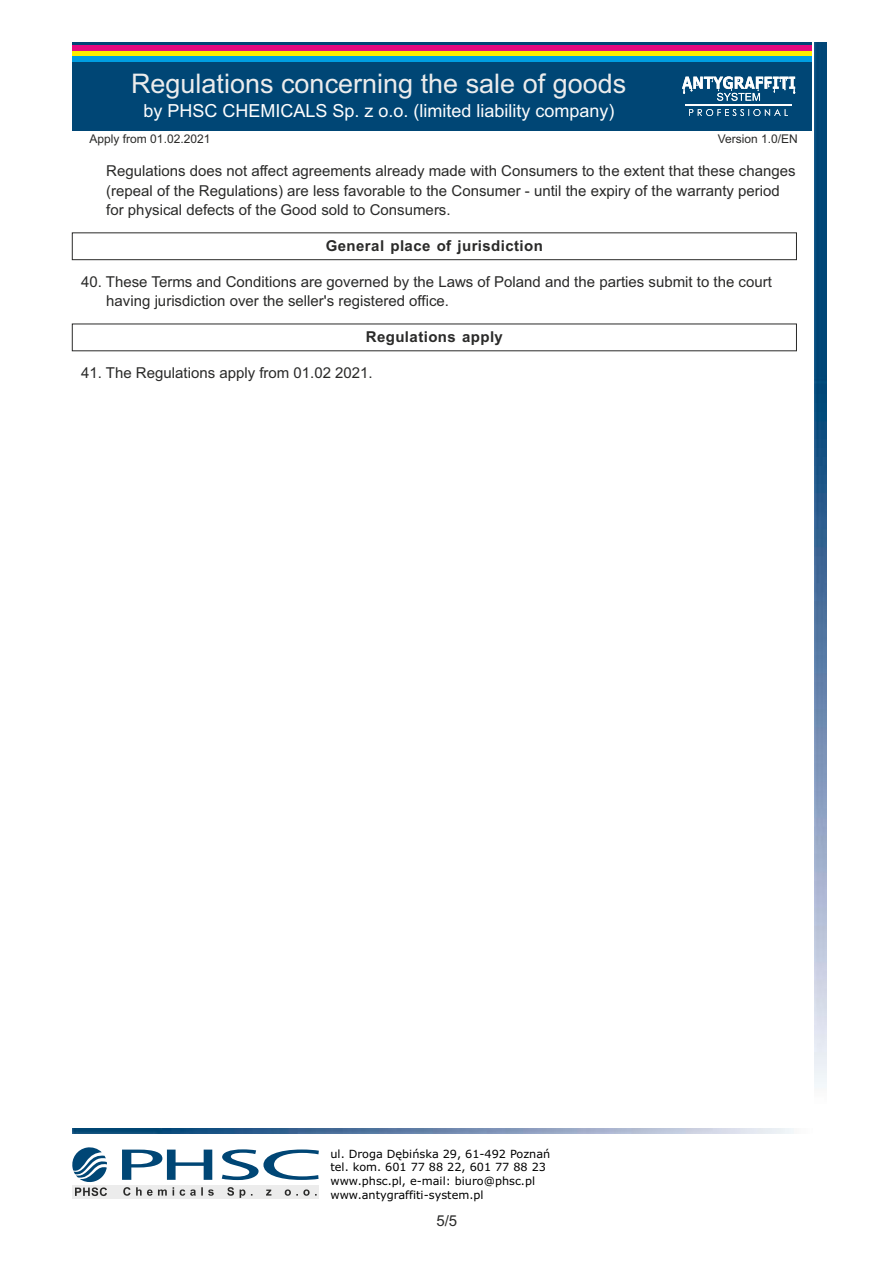
<style>
.page{position:relative;width:893px;height:1263px;background:#fff}
.page>*{position:absolute;margin:0;border:0;box-sizing:border-box;transform-origin:0 0}
.t1{font:27px "Arial";color:#ececec}
.t2{font:18px "Arial";color:#fefefe}
.t3{font:15px/19.2px "Arial";color:#2a2a29}
.t4{font:700 15px "Arial";letter-spacing:.03em;color:#2a2a29}
.t5{font:12px "Arial";color:#2a2a29}
.t6{font:11.25px/13.6px "Verdana";color:#000}
</style>
<div class="page">
<img style="left:814px;top:43px;width:13px;height:1045px">
<img style="left:72px;top:1128px;width:722px;height:6px">
<div style="left:72px;top:232px;width:725px;height:28px;border:1px solid #2a2a29"></div>
<svg style="left:122px;top:1149px;width:197px;height:31px"></svg>
<div style="left:72px;top:1185px;width:247px;height:13px;background:#ececec"></div>
<svg style="left:123px;top:1187px;width:194px;height:11px"></svg>
<svg style="left:72px;top:1147px;width:35px;height:49px"></svg>
<div style="left:72px;top:43px;width:740px;height:88px;background:#004675"></div>
<div style="left:72px;top:46px;width:740px;height:5px;background:#e40a7f"></div>
<div style="left:72px;top:51px;width:740px;height:5px;background:#ffed00"></div>
<div style="left:72px;top:56px;width:740px;height:5px;background:#009ee2"></div>
<svg style="left:689px;top:109px;width:99px;height:7px"></svg>
<hr style="left:685px;top:104px;width:107px;height:2px;background:#fefefe">
<svg style="left:682px;top:76px;width:113px;height:25px"></svg>
<h1 class="t1" style="left:131px;top:74px;width:497px">Regulations concerning the sale of goods</h1>
<p class="t5" style="left:90px;top:135px;width:122px">Apply from 01.02.2021</p>
<p class="t5" style="left:718px;top:135px;width:82px">Version 1.0/EN</p>
<p class="t2" style="left:143px;top:104px;width:473px">by PHSC CHEMICALS Sp. z o.o. (limited liability company)</p>
<p class="t3" style="left:106px;top:163px;width:691px">Regulations does not affect agreements already made with Consumers to the extent that these changes (repeal of the Regulations) are less favorable to the Consumer - until the expiry of the warranty period for physical defects of the Good sold to Consumers.</p>
<p class="t4" style="left:326px;top:240px;width:219px">General place of jurisdiction</p>
<p class="t3" style="left:106px;top:274px;width:667px;text-indent:-25px">40. These Terms and Conditions are governed by the Laws of Poland and the parties submit to the court having jurisdiction over the seller's registered office.</p>
<p class="t4" style="left:366px;top:331px;width:139px">Regulations apply</p>
<p class="t3" style="left:81px;top:365px;width:293px">41. The Regulations apply from 01.02 2021.</p>
<p class="t6" style="left:330px;top:1148px;width:221px">ul. Droga Dębińska 29, 61-492 Poznań tel. kom. 601 77 88 22, 601 77 88 23 www.phsc.pl, e-mail: biuro@phsc.pl www.antygraffiti-system.pl</p>
<p class="t3" style="left:436px;top:1212px;width:22px">5/5</p>
</div>
